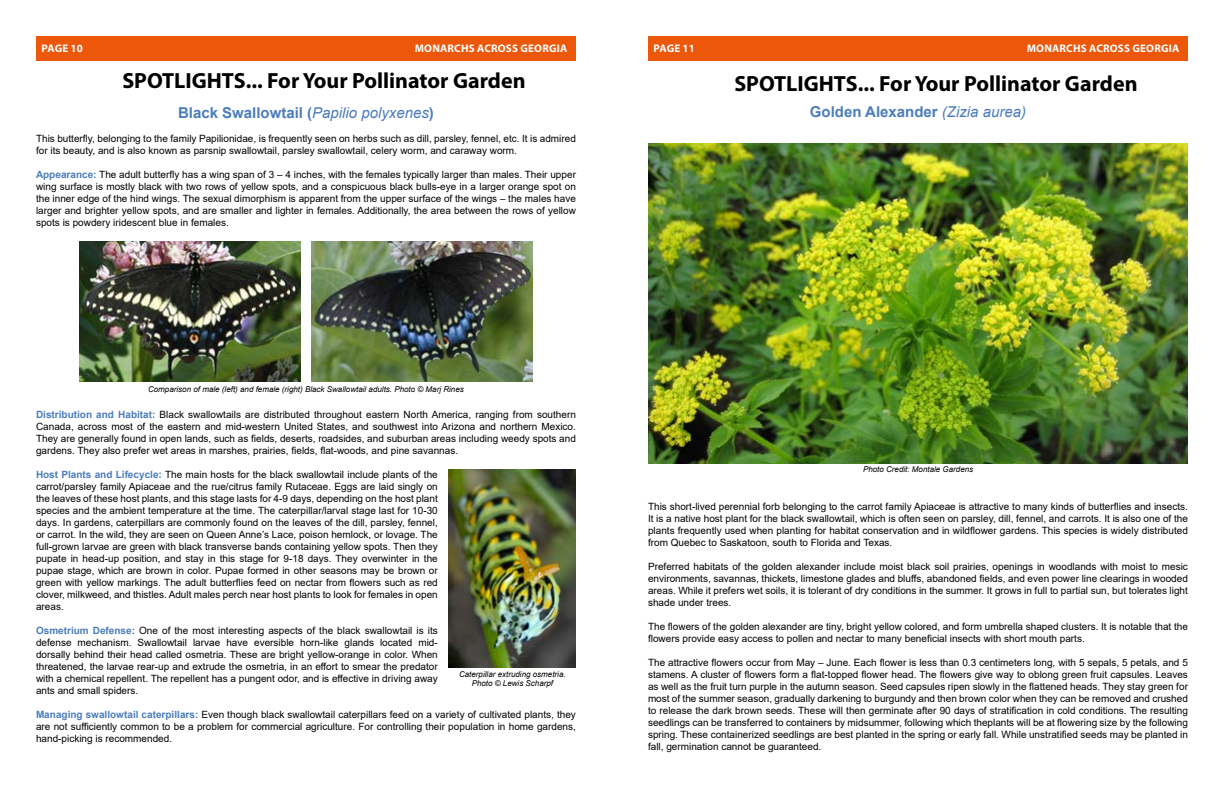
<style>
.page{position:relative;width:1224px;height:792px;background:#fff}
.page>*{position:absolute;margin:0;border:0;box-sizing:border-box;transform-origin:0 0}
.t1{font:700 22px "Myriad Pro";color:#000}
.t2{font:700 15px "Arial";color:#4b7dbc}
.t3{font:700 11px "Myriad Pro";letter-spacing:.02em;color:#fcfeff}
.t4{font:10px/12px "Arial";color:#000;text-align:justify}
.t5{font:italic 8px/9.6px "Arial";color:#000;text-align:center}
.s1{font-weight:400;font-style:italic}
.s2{font-weight:700;color:#4b7dbc}
</style>
<div class="page">
<img style="left:312px;top:242px;width:220px;height:140px">
<img style="left:80px;top:242px;width:220px;height:140px">
<img style="left:449px;top:470px;width:127px;height:198px">
<img style="left:648px;top:144px;width:540px;height:319px">
<div style="left:36px;top:36px;width:540px;height:25px;background:#ec570a"></div>
<div style="left:648px;top:36px;width:540px;height:25px;background:#ec570a"></div>
<p class="t3" style="left:42px;top:41px;width:43px">PAGE 10</p>
<p class="t3" style="left:415px;top:41px;width:154px">MONARCHS ACROSS GEORGIA</p>
<p class="t3" style="left:654px;top:41px;width:43px">PAGE 11</p>
<p class="t3" style="left:1027px;top:41px;width:154px">MONARCHS ACROSS GEORGIA</p>
<h1 class="t1" style="left:122px;top:66px;width:405px">SPOTLIGHTS... For Your Pollinator Garden</h1>
<h2 class="t2" style="left:178px;top:102px;width:257px">Black Swallowtail (<span class="s1">Papilio polyxenes</span>)</h2>
<p class="t4" style="left:36px;top:132px;width:541px">This butterfly, belonging to the family Papilionidae, is frequently seen on herbs such as dill, parsley, fennel, etc. It is admired for its beauty, and is also known as parsnip swallowtail, parsley swallowtail, celery worm, and caraway worm.</p>
<p class="t4" style="left:36px;top:168px;width:541px"><span class="s2">Appearance:</span> The adult butterfly has a wing span of 3 – 4 inches, with the females typically larger than males. Their upper wing surface is mostly black with two rows of yellow spots, and a conspicuous black bulls-eye in a larger orange spot on the inner edge of the hind wings. The sexual dimorphism is apparent from the upper surface of the wings – the males have larger and brighter yellow spots, and are smaller and lighter in females. Additionally, the area between the rows of yellow spots is powdery iridescent blue in females.</p>
<p class="t5" style="left:148px;top:384px;width:317px">Comparison of male (left) and female (right) Black Swallowtail adults. Photo © Marj Rines</p>
<p class="t4" style="left:36px;top:408px;width:541px"><span class="s2">Distribution and Habitat:</span> Black swallowtails are distributed throughout eastern North America, ranging from southern Canada, across most of the eastern and mid-western United States, and southwest into Arizona and northern Mexico.<br>They are generally found in open lands, such as fields, deserts, roadsides, and suburban areas including weedy spots and gardens. They also prefer wet areas in marshes, prairies, fields, flat-woods, and pine savannas.</p>
<p class="t4" style="left:36px;top:468px;width:403px"><span class="s2">Host Plants and Lifecycle:</span> The main hosts for the black swallowtail include plants of the carrot/parsley family Apiaceae and the rue/citrus family Rutaceae. Eggs are laid singly on the leaves of these host plants, and this stage lasts for 4-9 days, depending on the host plant species and the ambient temperature at the time. The caterpillar/larval stage last for 10-30 days. In gardens, caterpillars are commonly found on the leaves of the dill, parsley, fennel, or carrot. In the wild, they are seen on Queen Anne’s Lace, poison hemlock, or lovage. The full-grown larvae are green with black transverse bands containing yellow spots. Then they pupate in head-up position, and stay in this stage for 9-18 days. They overwinter in the pupae stage, which are brown in color. Pupae formed in other seasons may be brown or green with yellow markings. The adult butterflies feed on nectar from flowers such as red clover, milkweed, and thistles. Adult males perch near host plants to look for females in open areas.</p>
<p class="t4" style="left:36px;top:624px;width:403px"><span class="s2">Osmetrium Defense:</span> One of the most interesting aspects of the black swallowtail is its defense mechanism. Swallowtail larvae have eversible horn-like glands located mid&shy;dorsally behind their head called osmetria. These are bright yellow-orange in color. When threatened, the larvae rear-up and extrude the osmetria, in an effort to smear the predator with a chemical repellent. The repellent has a pungent odor, and is effective in driving away ants and small spiders.</p>
<p class="t4" style="left:36px;top:708px;width:541px"><span class="s2">Managing swallowtail caterpillars:</span> Even though black swallowtail caterpillars feed on a variety of cultivated plants, they are not sufficiently common to be a problem for commercial agriculture. For controlling their population in home gardens, hand-picking is recommended.</p>
<p class="t5" style="left:459px;top:669px;width:108px">Caterpillar extruding osmetria.<br>Photo © Lewis Scharpf</p>
<h1 class="t1" style="left:734px;top:69px;width:405px">SPOTLIGHTS... For Your Pollinator Garden</h1>
<h2 class="t2" style="left:810px;top:101px;width:218px">Golden Alexander <span class="s1">(Zizia aurea)</span></h2>
<p class="t5" style="left:863px;top:465px;width:112px">Photo Credit: Montale Gardens</p>
<p class="t4" style="left:648px;top:500px;width:541px">This short-lived perennial forb belonging to the carrot family Apiaceae is attractive to many kinds of butterflies and insects.<br>It is a native host plant for the black swallowtail, which is often seen on parsley, dill, fennel, and carrots. It is also one of the plants frequently used when planting for habitat conservation and in wildflower gardens. This species is widely distributed from Quebec to Saskatoon, south to Florida and Texas.</p>
<p class="t4" style="left:648px;top:560px;width:541px">Preferred habitats of the golden alexander include moist black soil prairies, openings in woodlands with moist to mesic environments, savannas, thickets, limestone glades and bluffs, abandoned fields, and even power line clearings in wooded areas. While it prefers wet soils, it is tolerant of dry conditions in the summer. It grows in full to partial sun, but tolerates light shade under trees.</p>
<p class="t4" style="left:648px;top:620px;width:541px">The flowers of the golden alexander are tiny, bright yellow colored, and form umbrella shaped clusters. It is notable that the flowers provide easy access to pollen and nectar to many beneficial insects with short mouth parts.</p>
<p class="t4" style="left:648px;top:656px;width:541px">The attractive flowers occur from May – June. Each flower is less than 0.3 centimeters long, with 5 sepals, 5 petals, and 5 stamens. A cluster of flowers form a flat-topped flower head. The flowers give way to oblong green fruit capsules. Leaves as well as the fruit turn purple in the autumn season. Seed capsules ripen slowly in the flattened heads. They stay green for most of the summer season, gradually darkening to burgundy and then brown color when they can be removed and crushed to release the dark brown seeds. These will then germinate after 90 days of stratification in cold conditions. The resulting seedlings can be transferred to containers by midsummer, following which theplants will be at flowering size by the following spring. These containerized seedlings are best planted in the spring or early fall. While unstratified seeds may be planted in fall, germination cannot be guaranteed.</p>
</div>
